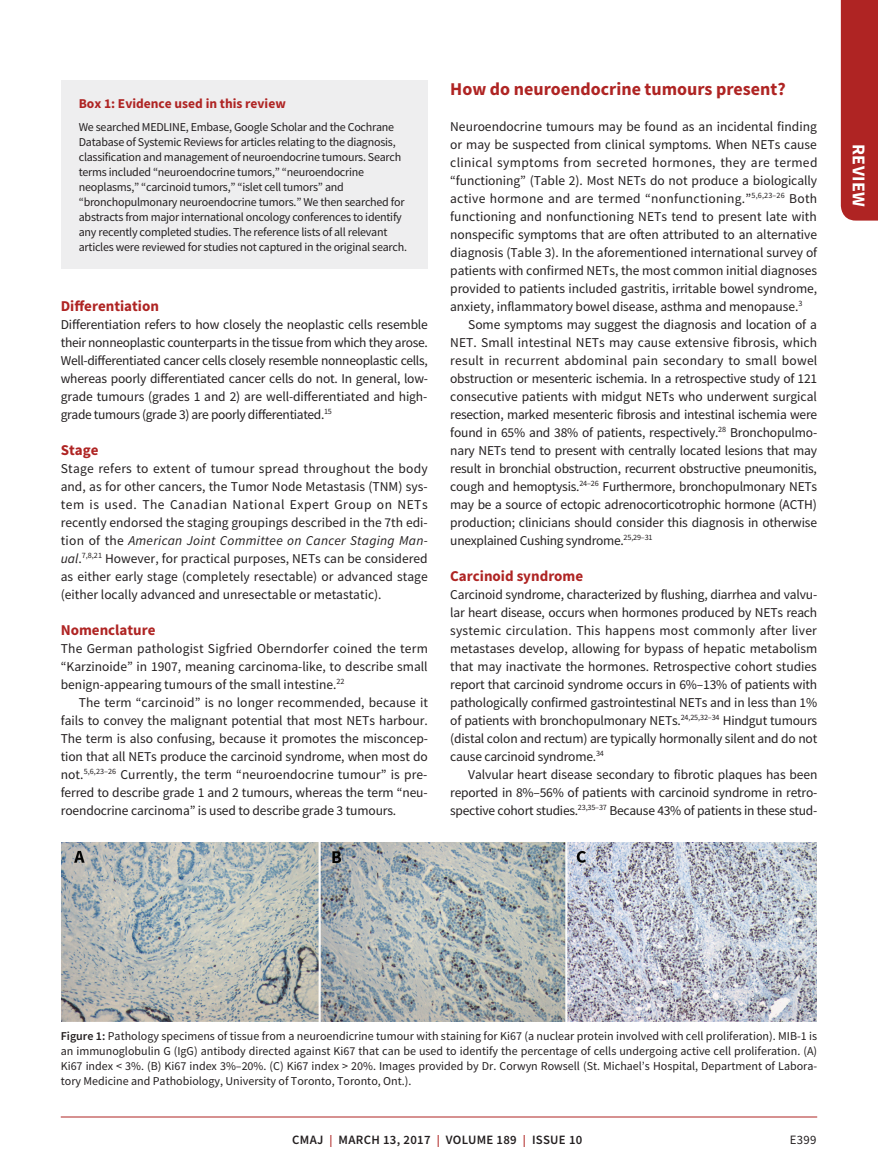
<style>
.page{position:relative;width:878px;height:1175px;background:#fff}
.page>*{position:absolute;margin:0;border:0;box-sizing:border-box;transform-origin:0 0}
.t1{font:700 18px "Source Sans Pro";color:#af2423}
.t2{font:700 18px "Source Sans Pro";letter-spacing:.025em;color:#fff}
.t3{font:700 15px "Source Sans Pro";color:#af2423}
.t4{font:13.5px/18px "Source Sans Pro";letter-spacing:-.01em;color:#231f20;text-align:justify}
.t5{font:700 13.5px "Source Sans Pro";color:#af2423}
.t6{font:600 12.75px "Source Sans Pro";letter-spacing:.025em;color:#231f20}
.t7{font:12.75px "Source Sans Pro";color:#231f20}
.t8{font:12px/15px "Source Sans Pro";letter-spacing:-.02em;color:#231f20;text-align:justify}
.s1{font-style:italic}
.s2{font-weight:600}
.s3{font-size:12px;color:#af2423}
</style>
<div class="page">
<div style="left:840px;top:0;width:38px;height:220px;background:#af2423"></div>
<hr style="left:61px;top:1116px;width:756px;height:1px;background:#af2423">
<img style="left:62px;top:842px;width:754px;height:179px">
<div style="left:61px;top:80px;width:367px;height:188px;background:#eeeeef"></div>
<p class="t5" style="left:79px;top:94px;width:208px">Box 1: Evidence used in this review</p>
<p class="t8" style="left:79px;top:119px;width:330px;text-align:left">We searched MEDLINE, Embase, Google Scholar and the Cochrane Database of Systemic Reviews for articles relating to the diagnosis, classification and management of neuroendocrine tumours. Search terms included “neuroendocrine tumors,” “neuroendocrine neoplasms,” “carcinoid tumors,” “islet cell tumors” and “bronchopulmonary neuroendocrine tumors.” We then searched for abstracts from major international oncology conferences to identify any recently completed studies. The reference lists of all relevant articles were reviewed for studies not captured in the original search.</p>
<p class="t3" style="left:61px;top:295px;width:100px">Differentiation</p>
<p class="t4" style="left:61px;top:315px;width:369px">Differentiation refers to how closely the neoplastic cells resemble their nonneoplastic counterparts in the tissue from which they arose.<br>Well-differentiated cancer cells closely resemble nonneoplastic cells, whereas poorly differentiated cancer cells do not. In general, low&shy;grade tumours (grades 1 and 2) are well-differentiated and high&shy;grade tumours (grade 3) are poorly differentiated.<sup>15</sup></p>
<p class="t3" style="left:61px;top:439px;width:39px">Stage</p>
<p class="t4" style="left:61px;top:459px;width:368px">Stage refers to extent of tumour spread throughout the body and, as for other cancers, the Tumor Node Metastasis (TNM) sys&shy;tem is used. The Canadian National Expert Group on NETs recently endorsed the staging groupings described in the 7th edi&shy;tion of the <span class="s1">American Joint Committee on Cancer Staging Man&shy;ual</span>.<sup>7,8,21</sup> However, for practical purposes, NETs can be considered as either early stage (completely resectable) or advanced stage (either locally advanced and unresectable or metastatic).</p>
<p class="t3" style="left:61px;top:619px;width:96px">Nomenclature</p>
<p class="t4" style="left:61px;top:639px;width:368px">The German pathologist Sigfried Oberndorfer coined the term “Karzinoide” in 1907, meaning carcinoma-like, to describe small benign-appearing tumours of the small intestine.<sup>22</sup></p>
<p class="t4" style="left:61px;top:693px;width:369px;text-indent:18px">The term “carcinoid” is no longer recommended, because it fails to convey the malignant potential that most NETs harbour.<br>The term is also confusing, because it promotes the misconcep&shy;tion that all NETs produce the carcinoid syndrome, when most do not.<sup>5,6,23–26</sup> Currently, the term “neuroendocrine tumour” is pre&shy;ferred to describe grade 1 and 2 tumours, whereas the term “neu&shy;roendocrine carcinoma” is used to describe grade 3 tumours.</p>
<h1 class="t1" style="left:450px;top:76px;width:337px">How do neuroendocrine tumours present?</h1>
<p class="t4" style="left:450px;top:117px;width:369px">Neuroendocrine tumours may be found as an incidental finding or may be suspected from clinical symptoms. When NETs cause clinical symptoms from secreted hormones, they are termed “functioning” (Table 2). Most NETs do not produce a biologically active hormone and are termed “nonfunctioning.”<sup>5,6,23–26</sup> Both functioning and nonfunctioning NETs tend to present late with nonspecific symptoms that are often attributed to an alternative diagnosis (Table 3). In the aforementioned international survey of patients with confirmed NETs, the most common initial diagnoses provided to patients included gastritis, irritable bowel syndrome, anxiety, inflammatory bowel disease, asthma and menopause.<sup>3</sup></p>
<p class="t4" style="left:450px;top:315px;width:368px;text-indent:18px">Some symptoms may suggest the diagnosis and location of a NET. Small intestinal NETs may cause extensive fibrosis, which result in recurrent abdominal pain secondary to small bowel obstruction or mesenteric ischemia. In a retrospective study of 121 consecutive patients with midgut NETs who underwent surgical resection, marked mesenteric fibrosis and intestinal ischemia were found in 65% and 38% of patients, respectively.<sup>28</sup> Bronchopulmo&shy;nary NETs tend to present with centrally located lesions that may result in bronchial obstruction, recurrent obstructive pneumonitis, cough and hemoptysis.<sup>24–26</sup> Furthermore, bronchopulmonary NETs may be a source of ectopic adrenocorticotrophic hormone (ACTH) production; clinicians should consider this diagnosis in otherwise unexplained Cushing syndrome.<sup>25,29–31</sup></p>
<p class="t3" style="left:450px;top:565px;width:134px">Carcinoid syndrome</p>
<p class="t4" style="left:450px;top:585px;width:369px">Carcinoid syndrome, characterized by flushing, diarrhea and valvu&shy;lar heart disease, occurs when hormones produced by NETs reach systemic circulation. This happens most commonly after liver metastases develop, allowing for bypass of hepatic metabolism that may inactivate the hormones. Retrospective cohort studies report that carcinoid syndrome occurs in 6%–13% of patients with pathologically confirmed gastrointestinal NETs and in less than 1% of patients with bronchopulmonary NETs.<sup>24,25,32–34</sup> Hindgut tumours (distal colon and rectum) are typically hormonally silent and do not cause carcinoid syndrome.<sup>34</sup></p>
<p class="t4" style="left:450px;top:765px;width:369px;text-indent:18px">Valvular heart disease secondary to fibrotic plaques has been reported in 8%–56% of patients with carcinoid syndrome in retro&shy;spective cohort studies.<sup>23,35–37</sup> Because 43% of patients in these stud-</p>
<h1 class="t2" style="left:871px;top:144px;width:65px;rotate:90deg">REVIEW</h1>
<p class="t8" style="left:61px;top:1028px;width:758px"><span class="s2">Figure 1:</span> Pathology specimens of tissue from a neuroendicrine tumour with staining for Ki67 (a nuclear protein involved with cell proliferation). MIB-1 is an immunoglobulin G (IgG) antibody directed against Ki67 that can be used to identify the percentage of cells undergoing active cell proliferation. (A)<br>Ki67 index &lt; 3%. (B) Ki67 index 3%–20%. (C) Ki67 index &gt; 20%. Images provided by Dr. Corwyn Rowsell (St. Michael’s Hospital, Department of Labora&shy;tory Medicine and Pathobiology, University of Toronto, Toronto, Ont.).</p>
<p class="t6" style="left:292px;top:1131px;width:292px">CMAJ <span class="s3">|</span> MARCH 13, 2017 <span class="s3">|</span> VOLUME 189 <span class="s3">|</span> ISSUE 10</p>
<p class="t7" style="left:789px;top:1132px;width:28px">E399</p>
</div>
